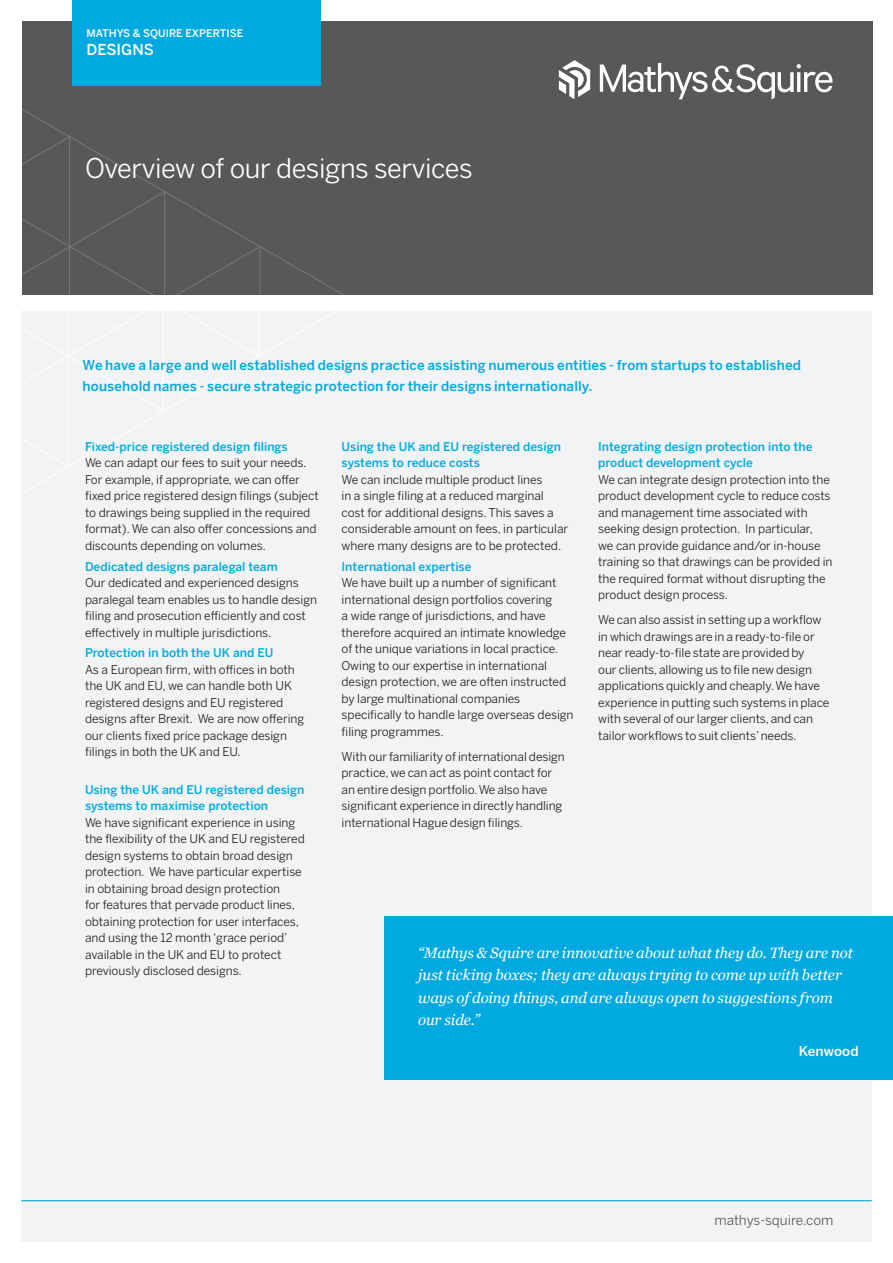
<style>
.page{position:relative;width:893px;height:1263px;background:#fff}
.page>*{position:absolute;margin:0;border:0;box-sizing:border-box;transform-origin:0 0}
.H1_Datasheet{font:27px "Benton Sans";letter-spacing:-.015em;color:#fff}
.Mathys_white_pullout{font:italic 15px/22.5px "Georgia";letter-spacing:-.005em;color:#fff}
.t1{font:500 15px "Benton Sans";color:#fff}
.Mathys_blue_intro_te{font:500 13.5px/21px "Benton Sans";letter-spacing:.01em;color:#00a9e0}
.t2{font:13.5px "Benton Sans";color:#57585a}
.Mathys_white_pullout-2{font:500 13.5px "Benton Sans";letter-spacing:.005em;color:#fff}
.Mathys_black_icon_su{font:12px/16.5px "Benton Sans";letter-spacing:-.005em;color:#231f20}
.Mathys_black_body_te{font:12px/16.5px "Benton Sans";letter-spacing:-.005em;color:#231f20}
.t3{font:500 10.5px "Benton Sans";color:#fff}
.s1{font-weight:500;color:#00abe1}
</style>
<div class="page">
<div style="left:22px;top:21px;width:851px;height:274px;background:#57585a"></div>
<svg style="left:559px;top:60px;width:31px;height:39px"></svg>
<svg style="left:600px;top:63px;width:232px;height:36px"></svg>
<div style="left:21px;top:311px;width:851px;height:931px;background:#f2f3f4"></div>
<svg style="left:22px;top:135px;width:239px;height:332px"></svg>
<hr style="left:69px;top:137px;width:1px;height:165px;background:#fff">
<hr style="left:164px;top:192px;width:1px;height:110px;background:#fff">
<hr style="left:259px;top:247px;width:1px;height:55px;background:#fff">
<div style="left:72px;top:0;width:248px;height:86px;background:#00a9e0"></div>
<hr style="left:21px;top:1200px;width:851px;height:1px;background:#00a9e0">
<div style="left:384px;top:916px;width:509px;height:163px;background:#00a9e0"></div>
<p class="t3" style="left:86px;top:27px;width:158px">MATHYS &amp; SQUIRE EXPERTISE</p>
<p class="t1" style="left:86px;top:40px;width:69px">DESIGNS</p>
<p class="H1_Datasheet" style="left:85px;top:152px;width:389px">Overview of our designs services</p>
<p class="Mathys_blue_intro_te" style="left:83px;top:354px;width:720px">We have a large and well established designs practice assisting numerous entities - from startups to established household names - secure strategic protection for their designs internationally.</p>
<p class="Mathys_black_icon_su" style="left:85px;top:438px;width:235px"><span class="s1">Fixed-price registered design filings<br></span>We can adapt our fees to suit your needs.<br>For example, if appropriate, we can offer fixed price registered design filings (subject to drawings being supplied in the required format). We can also offer concessions and discounts depending on volumes.</p>
<p class="Mathys_black_icon_su" style="left:85px;top:558px;width:234px"><span class="s1">Dedicated designs paralegal team<br></span>Our dedicated and experienced designs paralegal team enables us to handle design filing and prosecution efficiently and cost effectively in multiple jurisdictions.</p>
<p class="Mathys_black_icon_su" style="left:85px;top:645px;width:221px"><span class="s1">Protection in both the UK and EU<br></span>As a European firm, with offices in both the UK and EU, we can handle both UK registered designs and EU registered designs after Brexit. We are now offering our clients fixed price package design filings in both the UK and EU.</p>
<p class="Mathys_black_icon_su" style="left:85px;top:781px;width:221px"><span class="s1">Using the UK and EU registered design systems to maximise protection<br></span>We have significant experience in using the flexibility of the UK and EU registered design systems to obtain broad design protection. We have particular expertise in obtaining broad design protection<br>for features that pervade product lines, obtaining protection for user interfaces, and using the 12 month ‘grace period’ available in the UK and EU to protect previously disclosed designs.</p>
<p class="Mathys_black_icon_su" style="left:342px;top:438px;width:228px"><span class="s1">Using the UK and EU registered design systems to reduce costs<br></span>We can include multiple product lines<br>in a single filing at a reduced marginal cost for additional designs. This saves a considerable amount on fees, in particular where many designs are to be protected.</p>
<p class="Mathys_black_icon_su" style="left:342px;top:558px;width:233px"><span class="s1">International expertise<br></span>We have built up a number of significant international design portfolios covering<br>a wide range of jurisdictions, and have therefore acquired an intimate knowledge of the unique variations in local practice.<br>Owing to our expertise in international design protection, we are often instructed by large multinational companies specifically to handle large overseas design filing programmes.</p>
<p class="Mathys_black_body_te" style="left:342px;top:748px;width:225px">With our familiarity of international design practice, we can act as point contact for an entire design portfolio. We also have significant experience in directly handling international Hague design filings.</p>
<p class="Mathys_black_icon_su" style="left:598px;top:438px;width:236px"><span class="s1">Integrating design protection into the product development cycle<br></span>We can integrate design protection into the product development cycle to reduce costs and management time associated with seeking design protection. In particular,<br>we can provide guidance and/or in-house training so that drawings can be provided in the required format without disrupting the product design process.</p>
<p class="Mathys_black_body_te" style="left:598px;top:612px;width:233px">We can also assist in setting up a workflow in which drawings are in a ready-to-file or near ready-to-file state are provided by<br>our clients, allowing us to file new design applications quickly and cheaply. We have experience in putting such systems in place with several of our larger clients, and can tailor workflows to suit clients’ needs.</p>
<p class="Mathys_white_pullout" style="left:418px;top:941px;width:436px">“Mathys &amp; Squire are innovative about what they do. They are not just ticking boxes; they are always trying to come up with better ways of doing things, and are always open to suggestions from our side.”</p>
<p class="Mathys_white_pullout-2" style="left:799px;top:1043px;width:61px">Kenwood</p>
<p class="t2" style="left:714px;top:1212px;width:121px">mathys-squire.com</p>
</div>
